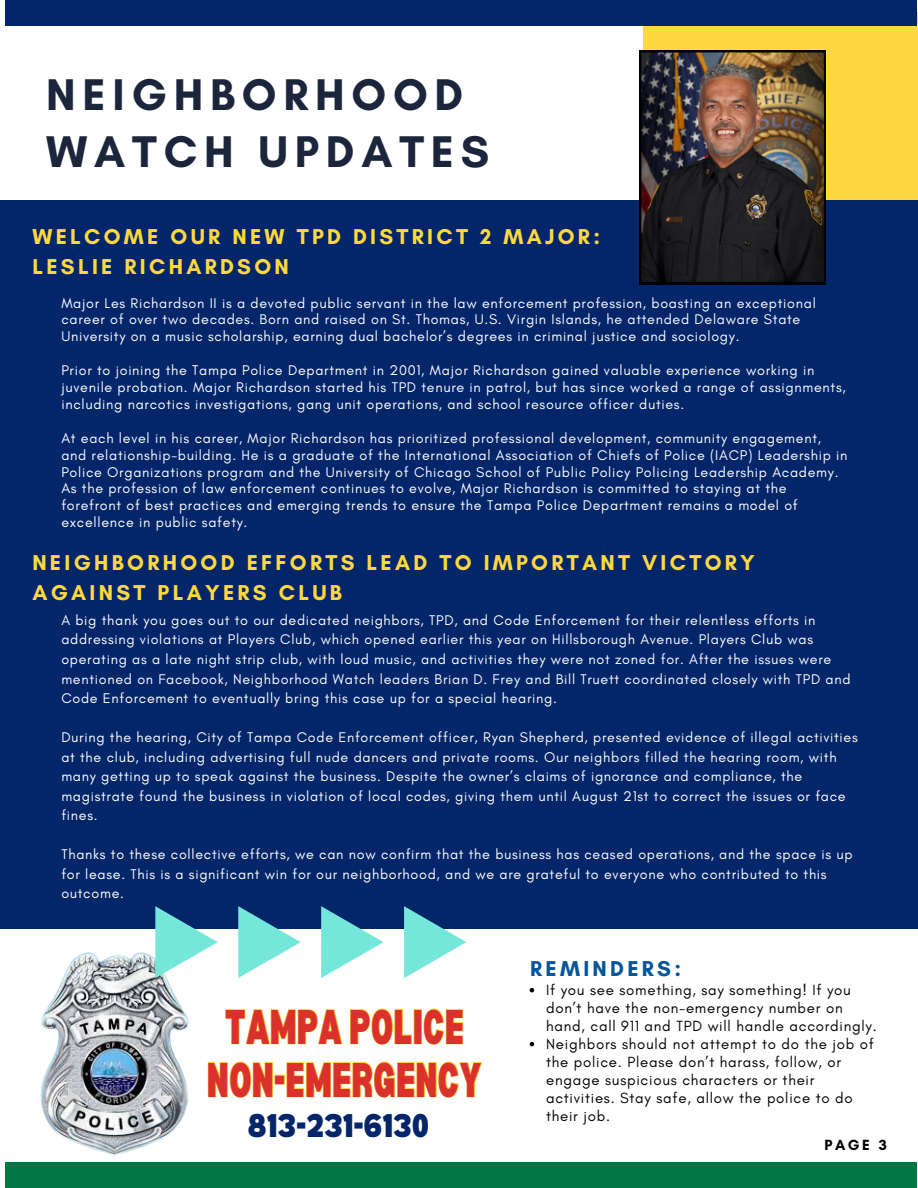
<style>
.page{position:relative;width:918px;height:1188px;background:#fff}
.page>*{position:absolute;margin:0;border:0;box-sizing:border-box;transform-origin:0 0}
.t1{font:900 condensed 47.55px/52.9px "Bernoru";color:#da312c;text-align:center}
.t2{font:700 45.15px/57.2px "Glacial Indifference";letter-spacing:.15em;color:#1b253c}
.t3{font:900 semi-condensed 32.1px "Bernoru";color:#032569}
.t4{font:700 21.9px/29.8px "Glacial Indifference";letter-spacing:.15em;color:#ffd840}
.t5{font:700 21.9px "Glacial Indifference";letter-spacing:.15em;color:#04559a}
.t6{font:15px/18px "Glacial Indifference";letter-spacing:.05em;color:#000}
.t7{font:700 15px "Glacial Indifference";color:#000}
.t8{font:14.25px/19.5px "Glacial Indifference";letter-spacing:.05em;color:#fff}
</style>
<div class="page">
<div style="left:644px;top:13px;width:274px;height:471px;background:#ffd840"></div>
<div style="left:0;top:200px;width:918px;height:728px;background:#032569"></div>
<div style="left:5px;top:0;width:912px;height:26px;background:#032569"></div>
<div style="left:5px;top:1162px;width:911px;height:26px;background:#074"></div>
<img style="left:40px;top:946px;width:149px;height:210px">
<img style="left:639px;top:50px;width:187px;height:234px">
<svg style="left:156px;top:906px;width:310px;height:72px"></svg>
<svg style="left:530px;top:988px;width:4px;height:4px"></svg>
<svg style="left:530px;top:1042px;width:4px;height:4px"></svg>
<svg style="left:225px;top:1008px;width:239px;height:37px"></svg>
<svg style="left:207px;top:1061px;width:276px;height:37px"></svg>
<p class="t2" style="left:46px;top:65px;width:445px">NEIGHBORHOOD<br>WATCH UPDATES</p>
<p class="t4" style="left:32px;top:222px;width:569px">WELCOME OUR NEW TPD DISTRICT 2 MAJOR:<br>LESLIE RICHARDSON</p>
<p class="t8" style="left:61px;top:294px;width:756px;line-height:17px">Major Les Richardson II is a devoted public servant in the law enforcement profession, boasting an exceptional career of over two decades. Born and raised on St. Thomas, U.S. Virgin Islands, he attended Delaware State<br>University on a music scholarship, earning dual bachelor’s degrees in criminal justice and sociology.</p>
<p class="t8" style="left:61px;top:362px;width:786px;line-height:17px">Prior to joining the Tampa Police Department in 2001, Major Richardson gained valuable experience working in juvenile probation. Major Richardson started his TPD tenure in patrol, but has since worked a range of assignments, including narcotics investigations, gang unit operations, and school resource officer duties.</p>
<p class="t8" style="left:61px;top:429px;width:788px;line-height:17px">At each level in his career, Major Richardson has prioritized professional development, community engagement, and relationship-building. He is a graduate of the International Association of Chiefs of Police (IACP) Leadership in Police Organizations program and the University of Chicago School of Public Policy Policing Leadership Academy.<br>As the profession of law enforcement continues to evolve, Major Richardson is committed to staying at the forefront of best practices and emerging trends to ensure the Tampa Police Department remains a model of excellence in public safety.</p>
<p class="t4" style="left:32px;top:547px;width:724px">NEIGHBORHOOD EFFORTS LEAD TO IMPORTANT VICTORY<br>AGAINST PLAYERS CLUB</p>
<p class="t8" style="left:61px;top:610px;width:791px">A big thank you goes out to our dedicated neighbors, TPD, and Code Enforcement for their relentless efforts in addressing violations at Players Club, which opened earlier this year on Hillsborough Avenue. Players Club was operating as a late night strip club, with loud music, and activities they were not zoned for. After the issues were mentioned on Facebook, Neighborhood Watch leaders Brian D. Frey and Bill Truett coordinated closely with TPD and Code Enforcement to eventually bring this case up for a special hearing.</p>
<p class="t8" style="left:61px;top:727px;width:798px">During the hearing, City of Tampa Code Enforcement officer, Ryan Shepherd, presented evidence of illegal activities at the club, including advertising full nude dancers and private rooms. Our neighbors filled the hearing room, with many getting up to speak against the business. Despite the owner’s claims of ignorance and compliance, the magistrate found the business in violation of local codes, giving them until August 21st to correct the issues or face fines.</p>
<p class="t8" style="left:61px;top:844px;width:793px">Thanks to these collective efforts, we can now confirm that the business has ceased operations, and the space is up for lease. This is a significant win for our neighborhood, and we are grateful to everyone who contributed to this outcome.</p>
<h3 class="t1" style="left:207px;top:998px;width:276px">TAMPA POLICE<br>NON-EMERGENCY</h3>
<p class="t3" style="left:248px;top:1107px;width:183px">813-231-6130</p>
<p class="t5" style="left:530px;top:955px;width:152px">REMINDERS:</p>
<p class="t6" style="left:546px;top:980px;width:332px">If you see something, say something! If you don’t have the non-emergency number on hand, call 911 and TPD will handle accordingly.</p>
<p class="t6" style="left:546px;top:1034px;width:329px">Neighbors should not attempt to do the job of the police. Please don’t harass, follow, or engage suspicious characters or their activities. Stay safe, allow the police to do their job.</p>
<h3 class="t7" style="left:824px;top:1135px;width:64px">PAGE 3</h3>
</div>
